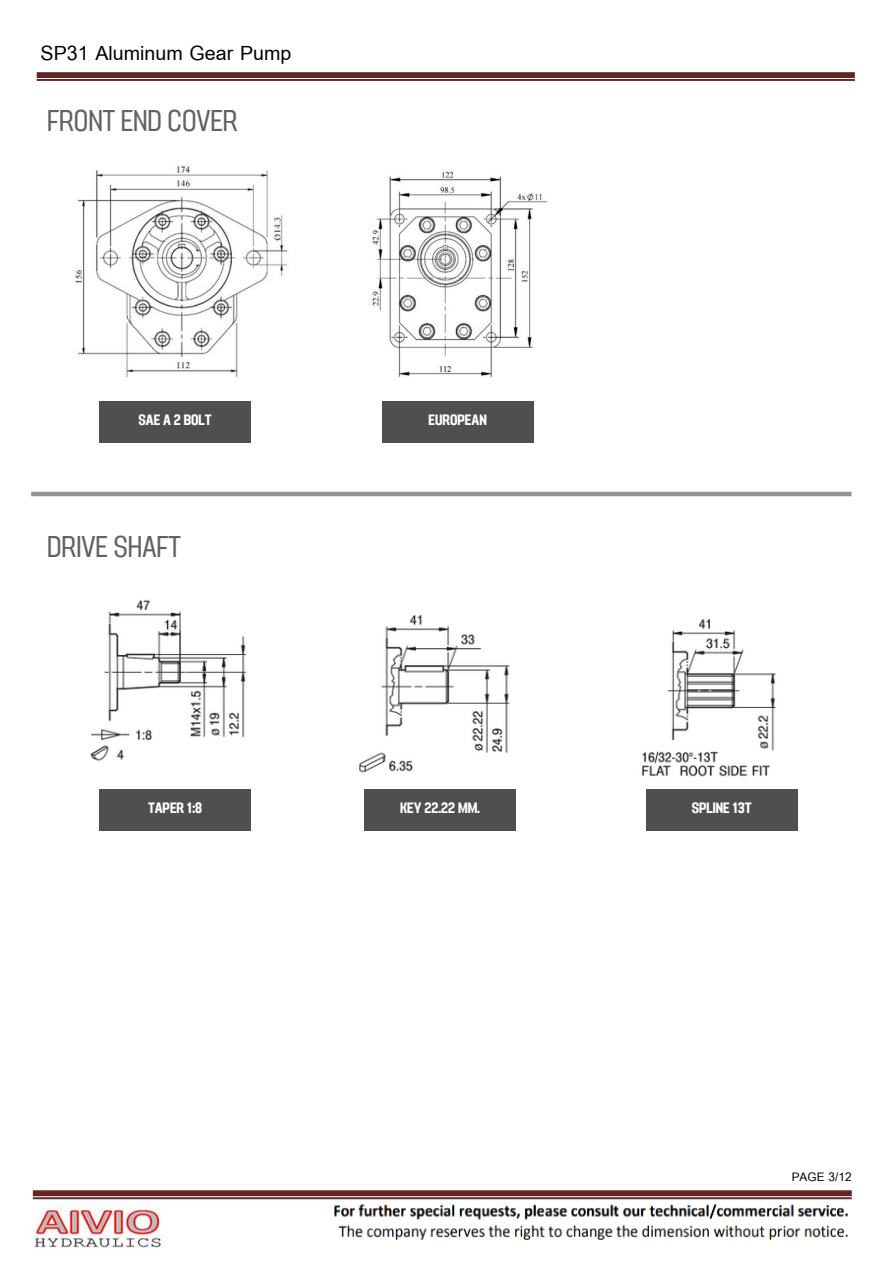
<style>
.page{position:relative;width:894px;height:1264px;background:#fff}
.page>*{position:absolute;margin:0;border:0;box-sizing:border-box;transform-origin:0 0}
.t1{font:30px "Adirek Sans 400";color:#626263}
.t2{font:700 30px "Cordia New";color:#000}
.t3{font:700 18px "Cordia New";color:#000}
.t4{font:15px "Adirek Sans 700";color:#fff}
</style>
<div class="page">
<img style="left:32px;top:1190px;width:820px;height:50px">
<img style="left:36px;top:72px;width:819px;height:9px">
<img style="left:32px;top:1204px;width:133px;height:44px">
<img style="left:75px;top:166px;width:213px;height:212px">
<img style="left:372px;top:171px;width:175px;height:207px">
<img style="left:90px;top:600px;width:157px;height:161px">
<img style="left:359px;top:615px;width:151px;height:158px">
<div style="left:382px;top:401px;width:151px;height:42px;background:#4f4f4f"></div>
<div style="left:99px;top:401px;width:152px;height:42px;background:#4f4f4f"></div>
<div style="left:99px;top:789px;width:152px;height:41px;background:#4f4f4f"></div>
<div style="left:364px;top:789px;width:151px;height:41px;background:#4f4f4f"></div>
<hr style="left:31px;top:492px;width:820px;height:4px;background:#949495">
<img style="left:642px;top:618px;width:134px;height:159px">
<div style="left:645px;top:789px;width:152px;height:41px;background:#4f4f4f"></div>
<p class="t2" style="left:41px;top:35px;width:252px">SP31 Aluminum Gear Pump</p>
<p class="t1" style="left:47px;top:103px;width:192px">FRONT END COVER</p>
<p class="t4" style="left:138px;top:411px;width:75px">SAE A 2 BOLT</p>
<p class="t4" style="left:428px;top:411px;width:60px">EUROPEAN</p>
<p class="t1" style="left:47px;top:529px;width:135px">DRIVE SHAFT</p>
<p class="t4" style="left:148px;top:799px;width:56px">TAPER 1:8</p>
<h3 class="t4" style="left:400px;top:799px;width:82px">KEY 22.22 MM.</h3>
<p class="t4" style="left:691px;top:799px;width:61px">SPLINE 13T</p>
<p class="t3" style="left:791px;top:1165px;width:61px">PAGE 3/12</p>
</div>
